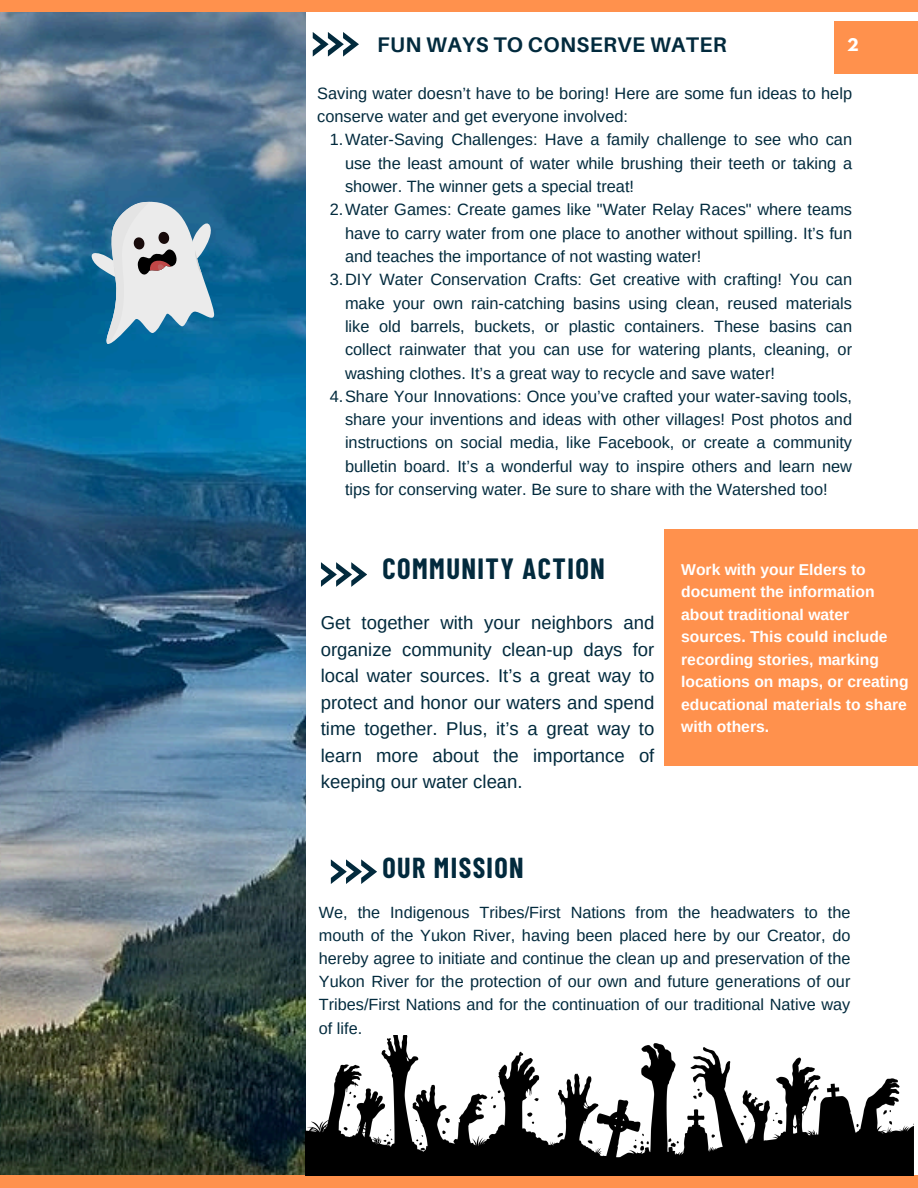
<style>
.page{position:relative;width:918px;height:1188px;background:#fff}
.page>*{position:absolute;margin:0;border:0;box-sizing:border-box;transform-origin:0 0}
.t1{font:700 28.65px "Barlow Condensed";letter-spacing:.05em;color:#022a3d}
.t2{font:700 28.2px "Barlow Condensed";letter-spacing:.05em;color:#022a3d}
.t3{font:700 21.15px "Aileron";letter-spacing:.015em;color:#022a3d}
.t4{font:18.6px/26.4px "Arimo";color:#022a3d;text-align:justify}
.t5{font:16.35px/23.2px "Arimo";color:#022a3d;text-align:justify}
.t6{font:16.2px/23.1px "Arimo";color:#022a3d;text-align:justify}
.t7{font:700 15.75px/22.5px "Arimo";color:#fff}
.t8{font:700 15.45px "League Spartan";color:#fff}
</style>
<div class="page">
<img style="left:0;top:12px;width:306px;height:1163px">
<div style="left:665px;top:529px;width:253px;height:237px;background:#ff914d"></div>
<svg style="left:313px;top:32px;width:46px;height:25px"></svg>
<div style="left:0;top:0;width:918px;height:12px;background:#ff914d"></div>
<div style="left:0;top:1175px;width:918px;height:13px;background:#ff914d"></div>
<svg style="left:331px;top:859px;width:46px;height:25px"></svg>
<svg style="left:321px;top:562px;width:46px;height:25px"></svg>
<div style="left:834px;top:22px;width:84px;height:52px;background:#ff914d"></div>
<svg style="left:80px;top:191px;width:139px;height:158px;background:#739eb6"></svg>
<img style="left:306px;top:1035px;width:607px;height:140px">
<h3 class="t3" style="left:377px;top:32px;width:351px">FUN WAYS TO CONSERVE WATER</h3>
<p class="t8" style="left:847px;top:37px;width:13px">2</p>
<p class="t5" style="left:317px;top:81px;width:536px">Saving water doesn’t have to be boring! Here are some fun ideas to help conserve water and get everyone involved:</p>
<h2 class="t5" style="left:345px;top:128px;width:509px;text-indent:-15px">1.Water-Saving Challenges: Have a family challenge to see who can use the least amount of water while brushing their teeth or taking a shower. The winner gets a special treat!</h2>
<p class="t5" style="left:345px;top:198px;width:509px;text-indent:-15px">2.Water Games: Create games like "Water Relay Races" where teams have to carry water from one place to another without spilling. It’s fun and teaches the importance of not wasting water!</p>
<p class="t5" style="left:345px;top:268px;width:509px;text-indent:-15px">3.DIY Water Conservation Crafts: Get creative with crafting! You can make your own rain-catching basins using clean, reused materials like old barrels, buckets, or plastic containers. These basins can collect rainwater that you can use for watering plants, cleaning, or washing clothes. It’s a great way to recycle and save water!</p>
<p class="t5" style="left:345px;top:385px;width:509px;text-indent:-15px">4.Share Your Innovations: Once you’ve crafted your water-saving tools, share your inventions and ideas with other villages! Post photos and instructions on social media, like Facebook, or create a community bulletin board. It’s a wonderful way to inspire others and learn new tips for conserving water. Be sure to share with the Watershed too!</p>
<h4 class="t1" style="left:383px;top:551px;width:224px">COMMUNITY ACTION</h4>
<h1 class="t7" style="left:681px;top:558px;width:229px">Work with your Elders to document the information about traditional water sources. This could include recording stories, marking locations on maps, or creating educational materials to share with others.</h1>
<p class="t4" style="left:321px;top:610px;width:335px">Get together with your neighbors and organize community clean-up days for local water sources. It’s a great way to protect and honor our waters and spend time together. Plus, it’s a great way to learn more about the importance of keeping our water clean.</p>
<p class="t2" style="left:383px;top:850px;width:143px">OUR MISSION</p>
<p class="t6" style="left:319px;top:901px;width:533px">We, the Indigenous Tribes/First Nations from the headwaters to the mouth of the Yukon River, having been placed here by our Creator, do hereby agree to initiate and continue the clean up and preservation of the Yukon River for the protection of our own and future generations of our Tribes/First Nations and for the continuation of our traditional Native way of life.</p>
</div>
